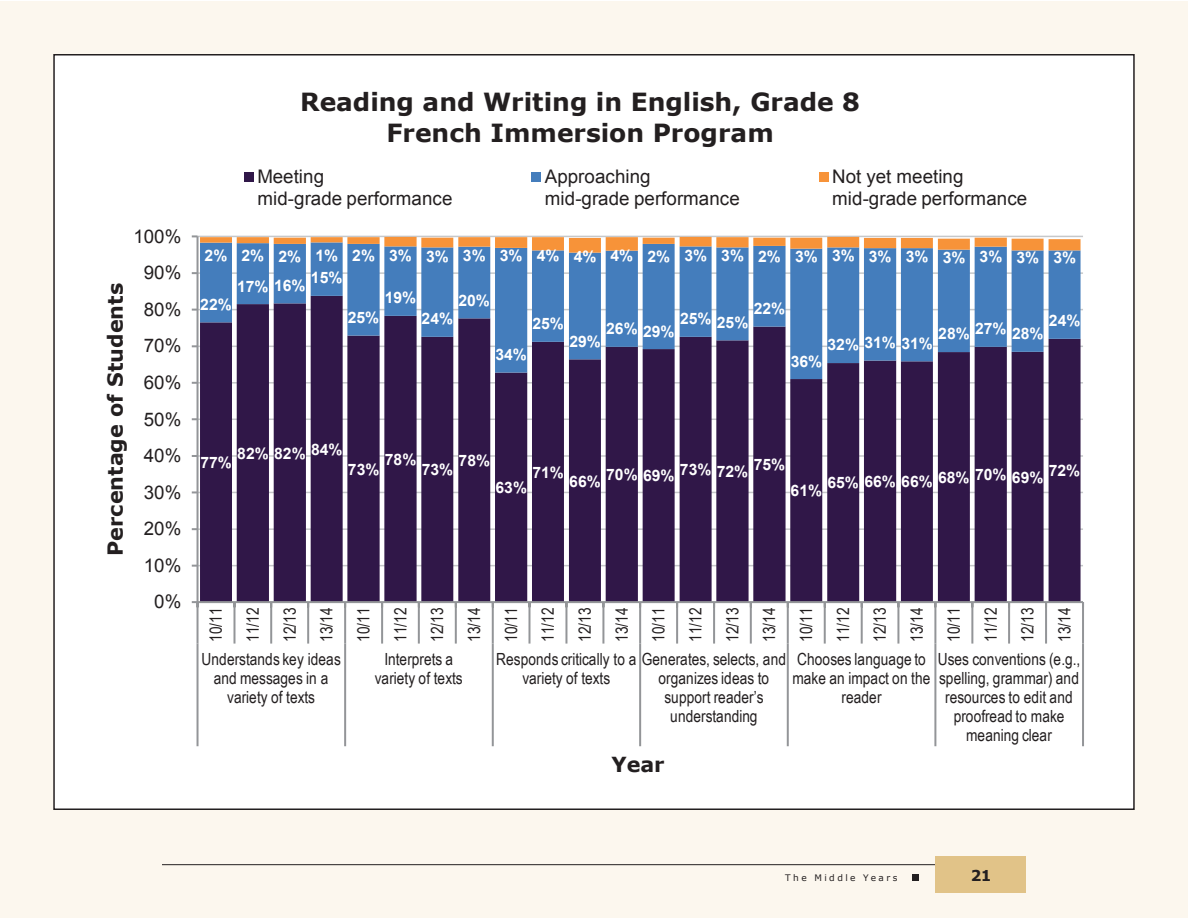
<style>
.page{position:relative;width:1188px;height:918px;background:#fff}
.page>*{position:absolute;margin:0;border:0;box-sizing:border-box;transform-origin:0 0}
.t1{font:700 25.05px/30.2px "Verdana";color:#231f20;text-align:center}
.t2{font:700 20.7px "Verdana";color:#231f20}
.t3{font:18.75px/21.8px "Arial";letter-spacing:.005em;color:#231f20}
.t4{font:16.8px/36.9px "Arial Narrow";letter-spacing:.005em;color:#231f20;text-align:center}
.t5{font:700 15.75px "Arial";color:#fff}
.t6{font:700 15px "Verdana";color:#231f20}
.t7{font:9px "Verdana";letter-spacing:.27em;color:#231f20}
</style>
<div class="page">
<div style="left:0;top:1px;width:1188px;height:917px;background:#fcf7ee"></div>
<hr style="left:162px;top:864px;width:852px;height:1px;background:#231f20">
<div style="left:936px;top:856px;width:90px;height:37px;background:#e1c388"></div>
<div style="left:912px;top:874px;width:7px;height:7px;background:#231f20"></div>
<div style="left:54px;top:55px;width:1080px;height:754px;background:#fff"></div>
<hr style="left:198px;top:565px;width:885px;height:1px;background:#c6c8ca">
<hr style="left:198px;top:528px;width:885px;height:2px;background:#c6c8ca">
<hr style="left:198px;top:492px;width:885px;height:1px;background:#c6c8ca">
<hr style="left:198px;top:455px;width:885px;height:2px;background:#c6c8ca">
<hr style="left:198px;top:419px;width:885px;height:1px;background:#c6c8ca">
<hr style="left:198px;top:382px;width:885px;height:2px;background:#c6c8ca">
<hr style="left:198px;top:346px;width:885px;height:1px;background:#c6c8ca">
<hr style="left:198px;top:309px;width:885px;height:1px;background:#c6c8ca">
<hr style="left:198px;top:272px;width:885px;height:2px;background:#c6c8ca">
<hr style="left:198px;top:236px;width:885px;height:1px;background:#c6c8ca">
<svg style="left:200px;top:379px;width:881px;height:222px;background:#49345e"></svg>
<svg style="left:200px;top:253px;width:881px;height:126px;background:#5671a4"></svg>
<hr style="left:197px;top:236px;width:2px;height:366px;background:#939598">
<svg style="left:192px;top:235px;width:889px;height:18px"></svg>
<hr style="left:198px;top:601px;width:885px;height:2px;background:#939598">
<svg style="left:192px;top:601px;width:5px;height:6px"></svg>
<hr style="left:197px;top:602px;width:2px;height:42px;background:#939598">
<hr style="left:233px;top:602px;width:2px;height:42px;background:#939598">
<hr style="left:270px;top:602px;width:2px;height:42px;background:#939598">
<hr style="left:307px;top:602px;width:2px;height:42px;background:#939598">
<hr style="left:344px;top:602px;width:2px;height:42px;background:#939598">
<hr style="left:381px;top:602px;width:2px;height:42px;background:#939598">
<hr style="left:418px;top:602px;width:2px;height:42px;background:#939598">
<hr style="left:455px;top:602px;width:2px;height:42px;background:#939598">
<hr style="left:492px;top:602px;width:2px;height:42px;background:#939598">
<hr style="left:529px;top:602px;width:1px;height:42px;background:#939598">
<hr style="left:565px;top:602px;width:2px;height:42px;background:#939598">
<hr style="left:602px;top:602px;width:2px;height:42px;background:#939598">
<hr style="left:639px;top:602px;width:2px;height:42px;background:#939598">
<hr style="left:676px;top:602px;width:2px;height:42px;background:#939598">
<hr style="left:713px;top:602px;width:2px;height:42px;background:#939598">
<hr style="left:750px;top:602px;width:2px;height:42px;background:#939598">
<hr style="left:787px;top:602px;width:2px;height:42px;background:#939598">
<hr style="left:824px;top:602px;width:2px;height:42px;background:#939598">
<hr style="left:861px;top:602px;width:2px;height:42px;background:#939598">
<hr style="left:897px;top:602px;width:2px;height:42px;background:#939598">
<hr style="left:934px;top:602px;width:2px;height:42px;background:#939598">
<hr style="left:971px;top:602px;width:2px;height:42px;background:#939598">
<hr style="left:1008px;top:602px;width:2px;height:42px;background:#939598">
<hr style="left:1045px;top:602px;width:2px;height:42px;background:#939598">
<hr style="left:1082px;top:602px;width:2px;height:42px;background:#939598">
<hr style="left:197px;top:644px;width:2px;height:102px;background:#939598">
<hr style="left:344px;top:644px;width:2px;height:102px;background:#939598">
<hr style="left:492px;top:644px;width:2px;height:102px;background:#939598">
<hr style="left:639px;top:644px;width:2px;height:102px;background:#939598">
<hr style="left:787px;top:644px;width:2px;height:102px;background:#939598">
<hr style="left:934px;top:644px;width:2px;height:102px;background:#939598">
<hr style="left:1082px;top:644px;width:2px;height:102px;background:#939598">
<div style="left:244px;top:172px;width:10px;height:9px;background:#301748"></div>
<div style="left:531px;top:172px;width:10px;height:9px;background:#447dbc"></div>
<div style="left:819px;top:172px;width:10px;height:9px;background:#f79339"></div>
<p class="t3" style="left:133px;top:225px;width:50px">100%</p>
<p class="t2" style="left:102px;top:556px;width:274px;rotate:-90deg">Percentage of Students</p>
<p class="t3" style="left:144px;top:262px;width:39px">90%</p>
<p class="t3" style="left:144px;top:299px;width:39px">80%</p>
<p class="t3" style="left:144px;top:335px;width:39px">70%</p>
<p class="t3" style="left:144px;top:372px;width:39px">60%</p>
<p class="t3" style="left:144px;top:408px;width:39px">50%</p>
<p class="t3" style="left:144px;top:445px;width:39px">40%</p>
<p class="t3" style="left:144px;top:481px;width:39px">30%</p>
<p class="t3" style="left:144px;top:518px;width:39px">20%</p>
<p class="t3" style="left:144px;top:555px;width:39px">10%</p>
<p class="t3" style="left:154px;top:591px;width:29px">0%</p>
<h1 class="t1" style="left:300px;top:86px;width:561px">Reading and Writing in English, Grade 8<br>French Immersion Program</h1>
<p class="t3" style="left:257px;top:166px;width:197px">Meeting<br>mid-grade performance</p>
<p class="t3" style="left:545px;top:166px;width:197px">Approaching mid-grade performance</p>
<p class="t3" style="left:832px;top:166px;width:197px">Not yet meeting mid-grade performance</p>
<p class="t5" style="left:205px;top:246px;width:873px">2% 2% 2% 1% 2% 3% 3% 3% 3% 4% 4% 4% 2% 3% 3% 2% 3% 3% 3% 3% 3% 3% 3% 3%</p>
<p class="t5" style="left:311px;top:267px;width:33px">15%</p>
<p class="t5" style="left:237px;top:275px;width:70px">17% 16%</p>
<p class="t5" style="left:385px;top:287px;width:33px">19%</p>
<p class="t5" style="left:459px;top:290px;width:33px">20%</p>
<p class="t5" style="left:200px;top:294px;width:33px">22%</p>
<p class="t5" style="left:754px;top:298px;width:33px">22%</p>
<p class="t5" style="left:348px;top:307px;width:33px">25%</p>
<p class="t5" style="left:680px;top:310px;width:70px">25% 25%</p>
<p class="t5" style="left:422px;top:308px;width:33px">24%</p>
<p class="t5" style="left:1049px;top:310px;width:33px">24%</p>
<p class="t5" style="left:532px;top:313px;width:33px">25%</p>
<p class="t5" style="left:606px;top:320px;width:70px">26% 29%</p>
<p class="t5" style="left:938px;top:323px;width:107px">28% 27% 28%</p>
<p class="t5" style="left:569px;top:331px;width:33px">29%</p>
<p class="t5" style="left:828px;top:333px;width:107px">32% 31% 31%</p>
<p class="t5" style="left:495px;top:344px;width:33px">34%</p>
<p class="t5" style="left:791px;top:351px;width:33px">36%</p>
<p class="t5" style="left:237px;top:443px;width:107px">82% 82% 84%</p>
<p class="t5" style="left:385px;top:449px;width:33px">78%</p>
<p class="t5" style="left:459px;top:450px;width:33px">78%</p>
<p class="t5" style="left:200px;top:452px;width:33px">77%</p>
<p class="t5" style="left:532px;top:462px;width:254px">71% 66% 70% 69% 73% 72% 75%</p>
<p class="t5" style="left:348px;top:459px;width:33px">73%</p>
<p class="t5" style="left:422px;top:459px;width:33px">73%</p>
<p class="t5" style="left:828px;top:467px;width:254px">65% 66% 66% 68% 70% 69% 72%</p>
<p class="t5" style="left:496px;top:477px;width:33px">63%</p>
<p class="t5" style="left:791px;top:481px;width:33px">61%</p>
<p class="t4" style="left:197px;top:642px;width:36px;text-align:justify;rotate:-90deg">10/11<br>11/12<br>12/13<br>13/14<br>10/11<br>11/12<br>12/13<br>13/14<br>10/11<br>11/12<br>12/13<br>13/14<br>10/11<br>11/12<br>12/13<br>13/14<br>10/11<br>11/12<br>12/13<br>13/14<br>10/11<br>11/12<br>12/13<br>13/14</p>
<p class="t4" style="left:202px;top:648px;width:141px;line-height:19px">Understands key ideas and messages in a variety of texts</p>
<p class="t4" style="left:375px;top:648px;width:89px;line-height:19.2px">Interprets a variety of texts</p>
<p class="t4" style="left:522px;top:648px;width:265px;line-height:19.2px;text-align:left;text-indent:-26px">Responds critically to a Generates, selects, and variety of texts</p>
<p class="t4" style="left:792px;top:648px;width:140px;line-height:19px">Chooses language to make an impact on the reader</p>
<p class="t4" style="left:938px;top:648px;width:144px;line-height:19px">Uses conventions (e.g., spelling, grammar) and resources to edit and proofread to make meaning clear</p>
<p class="t4" style="left:659px;top:668px;width:112px;line-height:19px">organizes ideas to support reader’s understanding</p>
<p class="t2" style="left:611px;top:752px;width:55px">Year</p>
<p class="t7" style="left:785px;top:872px;width:114px">The Middle Years</p>
<p class="t6" style="left:971px;top:866px;width:22px">21</p>
</div>
